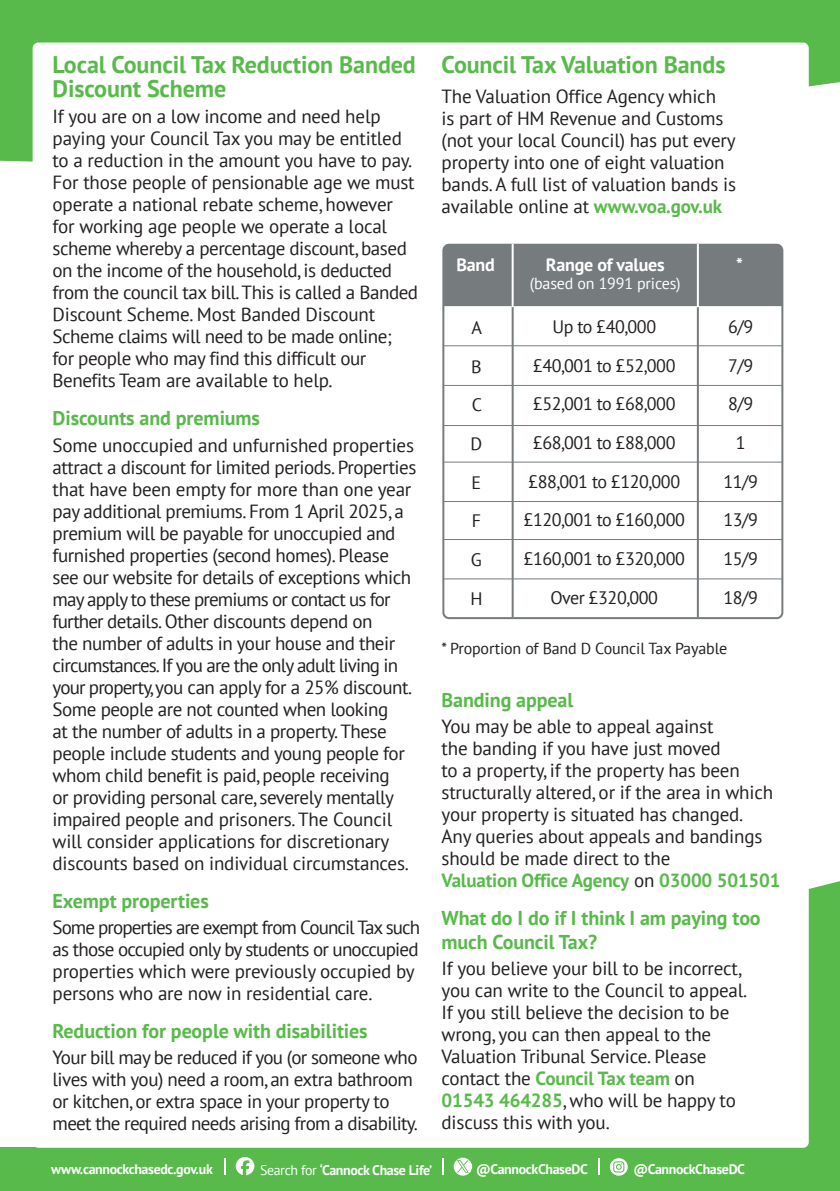
<style>
.page{position:relative;width:840px;height:1191px;background:#fff}
.page>*{position:absolute;margin:0;border:0;box-sizing:border-box;transform-origin:0 0}
.TITLE_2025{font:700 24px/24px "PT Sans";letter-spacing:-.005em;color:#58ba4a}
.TITLE_2025-2{font:700 20px/24px "PT Sans";letter-spacing:-.005em;color:#58ba4a}
.para_2025{font:19px/22px "PT Sans";letter-spacing:-.02em;color:#231f20}
.para_2025-2{font:19px/22px "PT Sans";letter-spacing:-.04em;color:#231f20}
.para_2025-3{font:700 19px "PT Sans";letter-spacing:-.01em;color:#58ba4a}
.text_new_2023_copy{font:18px "PT Sans";letter-spacing:-.025em;color:#231f20}
.table_text{font:700 18px "PT Sans";letter-spacing:-.01em;color:#fff}
.text_new_2025{font:16px "PT Sans";letter-spacing:-.01em;color:#231f20}
.table_text-2{font:16px "PT Sans";letter-spacing:-.01em;color:#fff}
.text{font:700 13.8px "PT Sans";letter-spacing:-.025em;color:#fff}
.s1{font-weight:700;color:#58ba4a}
.s2{font-weight:400;color:#231f20}
.s3{font-weight:400}
</style>
<div class="page">
<div style="left:806px;top:881px;width:33px;height:266px;background:#58ba4a"></div>
<div style="left:0;top:1147px;width:839px;height:44px;background:#58ba4a"></div>
<svg style="left:0;top:0;width:839px;height:162px;background:#63be56"></svg>
<div style="left:33px;top:43px;width:775px;height:1104px;background:#fff;border-radius:6px"></div>
<svg style="left:235px;top:1157px;width:19px;height:18px"></svg>
<svg style="left:442px;top:1158px;width:1px;height:16px"></svg>
<svg style="left:598px;top:1158px;width:1px;height:16px"></svg>
<svg style="left:453px;top:1157px;width:19px;height:18px"></svg>
<svg style="left:456px;top:1160px;width:12px;height:12px"></svg>
<svg style="left:609px;top:1158px;width:18px;height:17px"></svg>
<svg style="left:613px;top:1161px;width:11px;height:11px"></svg>
<svg style="left:224px;top:1158px;width:1px;height:16px"></svg>
<div style="left:442px;top:244px;width:341px;height:375px;border:2px solid #767b7e;border-radius:6px"></div>
<div style="left:443px;top:244px;width:339px;height:62px;background:#767b7e"></div>
<hr style="left:511px;top:305px;width:2px;height:312px;background:#767b7e">
<hr style="left:696px;top:305px;width:2px;height:312px;background:#767b7e">
<hr style="left:444px;top:345px;width:338px;height:1px;background:#767b7e">
<hr style="left:444px;top:385px;width:338px;height:1px;background:#767b7e">
<hr style="left:444px;top:425px;width:338px;height:1px;background:#767b7e">
<hr style="left:444px;top:461px;width:338px;height:1px;background:#767b7e">
<hr style="left:444px;top:501px;width:338px;height:1px;background:#767b7e">
<hr style="left:444px;top:539px;width:338px;height:1px;background:#767b7e">
<hr style="left:444px;top:578px;width:338px;height:1px;background:#767b7e">
<hr style="left:511px;top:244px;width:2px;height:63px;background:#fff">
<hr style="left:696px;top:244px;width:2px;height:63px;background:#fff">
<h1 class="TITLE_2025" style="left:53px;top:52px;width:364px">Local Council Tax Reduction Banded<br>Discount Scheme</h1>
<p class="para_2025" style="left:53px;top:105px;width:367px">If you are on a low income and need help paying your Council Tax you may be entitled to a reduction in the amount you have to pay.<br>For those people of pensionable age we must operate a national rebate scheme, however for working age people we operate a local scheme whereby a percentage discount, based on the income of the household, is deducted from the council tax bill. This is called a Banded Discount Scheme. Most Banded Discount Scheme claims will need to be made online;</p>
<p class="para_2025" style="left:53px;top:347px;width:315px">for people who may find this difficult our<br>Benefits Team are available to help.</p>
<h1 class="TITLE_2025-2" style="left:53px;top:406px;width:209px">Discounts and premiums</h1>
<p class="para_2025" style="left:53px;top:433px;width:365px">Some unoccupied and unfurnished properties attract a discount for limited periods. Properties that have been empty for more than one year pay additional premiums. From 1 April 2025, a premium will be payable for unoccupied and furnished properties (second homes). Please see our website for details of exceptions which may apply to these premiums or contact us for further details. Other discounts depend on<br>the number of adults in your house and their circumstances. If you are the only adult living in your property, you can apply for a 25% discount.<br>Some people are not counted when looking<br>at the number of adults in a property. These people include students and young people for whom child benefit is paid, people receiving<br>or providing personal care, severely mentally impaired people and prisoners. The Council will consider applications for discretionary discounts based on individual circumstances.</p>
<h1 class="TITLE_2025-2" style="left:53px;top:888px;width:158px">Exempt properties</h1>
<p class="para_2025-2" style="left:53px;top:915px;width:369px">Some properties are exempt from Council Tax such as those occupied only by students or unoccupied properties which were previously occupied by persons who are now in residential care.</p>
<h1 class="TITLE_2025-2" style="left:53px;top:1018px;width:316px">Reduction for people with disabilities</h1>
<p class="para_2025" style="left:53px;top:1045px;width:366px">Your bill may be reduced if you (or someone who lives with you) need a room, an extra bathroom or kitchen, or extra space in your property to meet the required needs arising from a disability.</p>
<h1 class="TITLE_2025" style="left:441px;top:52px;width:285px">Council Tax Valuation Bands</h1>
<p class="para_2025" style="left:441px;top:85px;width:296px">The Valuation Office Agency which<br>is part of HM Revenue and Customs (not your local Council) has put every property into one of eight valuation bands. A full list of valuation bands is available online at <span class="s1">www.voa.gov.uk</span></p>
<h1 class="table_text" style="left:456px;top:253px;width:40px">Band</h1>
<h1 class="table_text" style="left:545px;top:253px;width:121px">Range of values</h1>
<h1 class="table_text-2" style="left:529px;top:273px;width:152px">(based on 1991 prices)</h1>
<p class="text_new_2023_copy" style="left:471px;top:316px;width:12px">A</p>
<p class="text_new_2023_copy" style="left:471px;top:355px;width:12px">B</p>
<p class="text_new_2023_copy" style="left:471px;top:393px;width:12px">C</p>
<p class="text_new_2023_copy" style="left:470px;top:432px;width:13px">D</p>
<p class="text_new_2023_copy" style="left:471px;top:471px;width:11px">E</p>
<p class="text_new_2023_copy" style="left:471px;top:509px;width:11px">F</p>
<p class="text_new_2023_copy" style="left:470px;top:548px;width:13px">G</p>
<p class="text_new_2023_copy" style="left:470px;top:587px;width:14px">H</p>
<p class="text_new_2023_copy" style="left:552px;top:315px;width:105px">Up to £40,000</p>
<p class="text_new_2023_copy" style="left:532px;top:354px;width:144px">£40,001 to £52,000</p>
<p class="text_new_2023_copy" style="left:532px;top:392px;width:144px">£52,001 to £68,000</p>
<p class="text_new_2023_copy" style="left:532px;top:431px;width:144px">£68,001 to £88,000</p>
<p class="text_new_2023_copy" style="left:528px;top:470px;width:153px">£88,001 to £120,000</p>
<p class="text_new_2023_copy" style="left:523px;top:508px;width:162px">£120,001 to £160,000</p>
<p class="text_new_2023_copy" style="left:523px;top:547px;width:162px">£160,001 to £320,000</p>
<p class="text_new_2023_copy" style="left:550px;top:586px;width:109px">Over £320,000</p>
<h1 class="table_text" style="left:735px;top:253px;width:8px">*</h1>
<p class="text_new_2023_copy" style="left:727px;top:315px;width:27px">6/9</p>
<p class="text_new_2023_copy" style="left:727px;top:354px;width:27px">7/9</p>
<p class="text_new_2023_copy" style="left:727px;top:392px;width:27px">8/9</p>
<p class="text_new_2023_copy" style="left:735px;top:431px;width:11px">1</p>
<p class="text_new_2023_copy" style="left:723px;top:470px;width:36px">11/9</p>
<p class="text_new_2023_copy" style="left:723px;top:508px;width:36px">13/9</p>
<p class="text_new_2023_copy" style="left:723px;top:547px;width:36px">15/9</p>
<p class="text_new_2023_copy" style="left:723px;top:586px;width:36px">18/9</p>
<p class="text_new_2025" style="left:441px;top:638px;width:287px">* Proportion of Band D Council Tax Payable</p>
<h1 class="TITLE_2025-2" style="left:441px;top:688px;width:133px">Banding appeal</h1>
<p class="para_2025" style="left:441px;top:715px;width:333px">You may be able to appeal against<br>the banding if you have just moved<br>to a property, if the property has been structurally altered, or if the area in which your property is situated has changed.<br>Any queries about appeals and bandings should be made direct to the</p>
<p class="para_2025-3" style="left:441px;top:868px;width:340px">Valuation Office Agency <span class="s2">on</span> 03000 501501</p>
<h1 class="TITLE_2025-2" style="left:441px;top:906px;width:320px">What do I do if I think I am paying too much Council Tax?</h1>
<p class="para_2025" style="left:441px;top:957px;width:301px">If you believe your bill to be incorrect,</p>
<p class="para_2025" style="left:441px;top:979px;width:307px">you can write to the Council to appeal.</p>
<p class="para_2025" style="left:441px;top:1001px;width:289px">If you still believe the decision to be wrong, you can then appeal to the<br>Valuation Tribunal Service. Please</p>
<p class="para_2025-3" style="left:441px;top:1066px;width:255px"><span class="s2">contact the</span> Council Tax team <span class="s2">on</span></p>
<p class="para_2025" style="left:441px;top:1089px;width:295px"><span class="s1">01543 464285</span>, who will be happy to discuss this with you.</p>
<p class="text" style="left:51px;top:1159px;width:163px">www.cannockchasedc.gov.uk</p>
<p class="text" style="left:260px;top:1161px;width:173px"><span class="s3">Search for</span> ‘Cannock Chase Life’</p>
<p class="text" style="left:476px;top:1159px;width:113px">@CannockChaseDC</p>
<p class="text" style="left:633px;top:1159px;width:113px">@CannockChaseDC</p>
</div>
